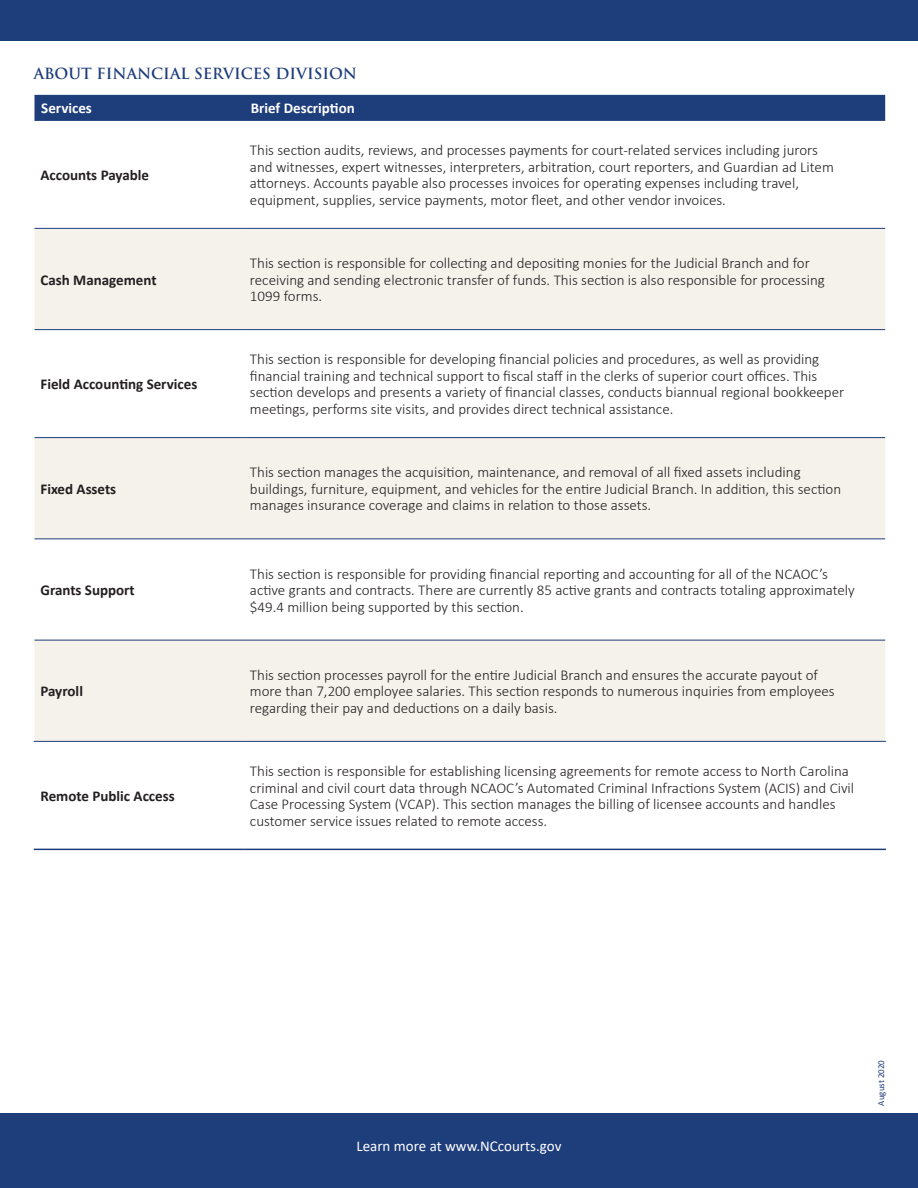
<style>
.page{position:relative;width:918px;height:1188px;background:#fff}
.page>*{position:absolute;margin:0;border:0;box-sizing:border-box;transform-origin:0 0}
.t1{font:300 15px/16.5px "Calibri";color:#231f20}
.t2{font:700 15px "Calibri";color:#231f20}
.t3{font:700 15px "Trajan Pro";color:#1e3d7b}
.t4{font:15px "Calibri";color:#fff}
.t5{font:700 15px "Calibri";color:#fff}
.t6{font:9px "Calibri";color:#1e3d7b}
</style>
<div class="page">
<div style="left:0;top:1114px;width:918px;height:74px;background:#1e3d7b"></div>
<div style="left:0;top:0;width:918px;height:40px;background:#1e3d7b"></div>
<div style="left:34px;top:95px;width:851px;height:25px;background:#1e3d7b"></div>
<svg style="left:34px;top:229px;width:851px;height:512px;fill:#f5f1eb"></svg>
<hr style="left:34px;top:539px;width:210px;height:1px;background:#1e3d7b">
<hr style="left:244px;top:539px;width:641px;height:1px;background:#1e3d7b">
<hr style="left:34px;top:437px;width:210px;height:1px;background:#1e3d7b">
<hr style="left:244px;top:437px;width:641px;height:1px;background:#1e3d7b">
<hr style="left:34px;top:120px;width:210px;height:1px;background:#1e3d7b">
<hr style="left:244px;top:120px;width:641px;height:1px;background:#1e3d7b">
<hr style="left:34px;top:849px;width:210px;height:1px;background:#1e3d7b">
<hr style="left:244px;top:849px;width:642px;height:1px;background:#1e3d7b">
<hr style="left:34px;top:640px;width:210px;height:1px;background:#1e3d7b">
<hr style="left:244px;top:640px;width:641px;height:1px;background:#1e3d7b">
<hr style="left:34px;top:741px;width:210px;height:1px;background:#1e3d7b">
<hr style="left:244px;top:741px;width:642px;height:1px;background:#1e3d7b">
<hr style="left:34px;top:228px;width:210px;height:1px;background:#1e3d7b">
<hr style="left:244px;top:228px;width:641px;height:1px;background:#1e3d7b">
<hr style="left:34px;top:329px;width:210px;height:1px;background:#1e3d7b">
<hr style="left:244px;top:329px;width:641px;height:1px;background:#1e3d7b">
<p class="t3" style="left:34px;top:64px;width:325px">ABOUT FINANCIAL SERVICES DIVISION</p>
<p class="t5" style="left:41px;top:97px;width:52px">Services</p>
<p class="t5" style="left:251px;top:97px;width:106px">Brief Description</p>
<p class="t2" style="left:40px;top:164px;width:110px">Accounts Payable</p>
<p class="t2" style="left:40px;top:269px;width:118px">Cash Management</p>
<p class="t2" style="left:40px;top:374px;width:158px">Field Accounting Services</p>
<p class="t2" style="left:40px;top:478px;width:77px">Fixed Assets</p>
<p class="t2" style="left:40px;top:580px;width:96px">Grants Support</p>
<p class="t2" style="left:40px;top:681px;width:44px">Payroll</p>
<p class="t2" style="left:40px;top:785px;width:136px">Remote Public Access</p>
<p class="t1" style="left:250px;top:142px;width:585px">This section audits, reviews, and processes payments for court-related services including jurors and witnesses, expert witnesses, interpreters, arbitration, court reporters, and Guardian ad Litem attorneys. Accounts payable also processes invoices for operating expenses including travel, equipment, supplies, service payments, motor fleet, and other vendor invoices.</p>
<p class="t1" style="left:250px;top:255px;width:576px">This section is responsible for collecting and depositing monies for the Judicial Branch and for receiving and sending electronic transfer of funds. This section is also responsible for processing<br>1099 forms.</p>
<p class="t1" style="left:250px;top:351px;width:596px">This section is responsible for developing financial policies and procedures, as well as providing financial training and technical support to fiscal staff in the clerks of superior court offices. This section develops and presents a variety of financial classes, conducts biannual regional bookkeeper meetings, performs site visits, and provides direct technical assistance.</p>
<p class="t1" style="left:250px;top:464px;width:593px">This section manages the acquisition, maintenance, and removal of all fixed assets including buildings, furniture, equipment, and vehicles for the entire Judicial Branch. In addition, this section manages insurance coverage and claims in relation to those assets.</p>
<p class="t1" style="left:250px;top:565px;width:606px">This section is responsible for providing financial reporting and accounting for all of the NCAOC’s active grants and contracts. There are currently 85 active grants and contracts totaling approximately $49.4 million being supported by this section.</p>
<p class="t1" style="left:250px;top:666px;width:586px">This section processes payroll for the entire Judicial Branch and ensures the accurate payout of more than 7,200 employee salaries. This section responds to numerous inquiries from employees regarding their pay and deductions on a daily basis.</p>
<p class="t1" style="left:250px;top:763px;width:606px">This section is responsible for establishing licensing agreements for remote access to North Carolina criminal and civil court data through NCAOC’s Automated Criminal Infractions System (ACIS) and Civil Case Processing System (VCAP). This section manages the billing of licensee accounts and handles customer service issues related to remote access.</p>
<p class="t4" style="left:356px;top:1136px;width:207px">Learn more at www.NCcourts.gov</p>
<p class="t6" style="left:875px;top:1106px;width:47px;rotate:-90deg">August 2020</p>
</div>
